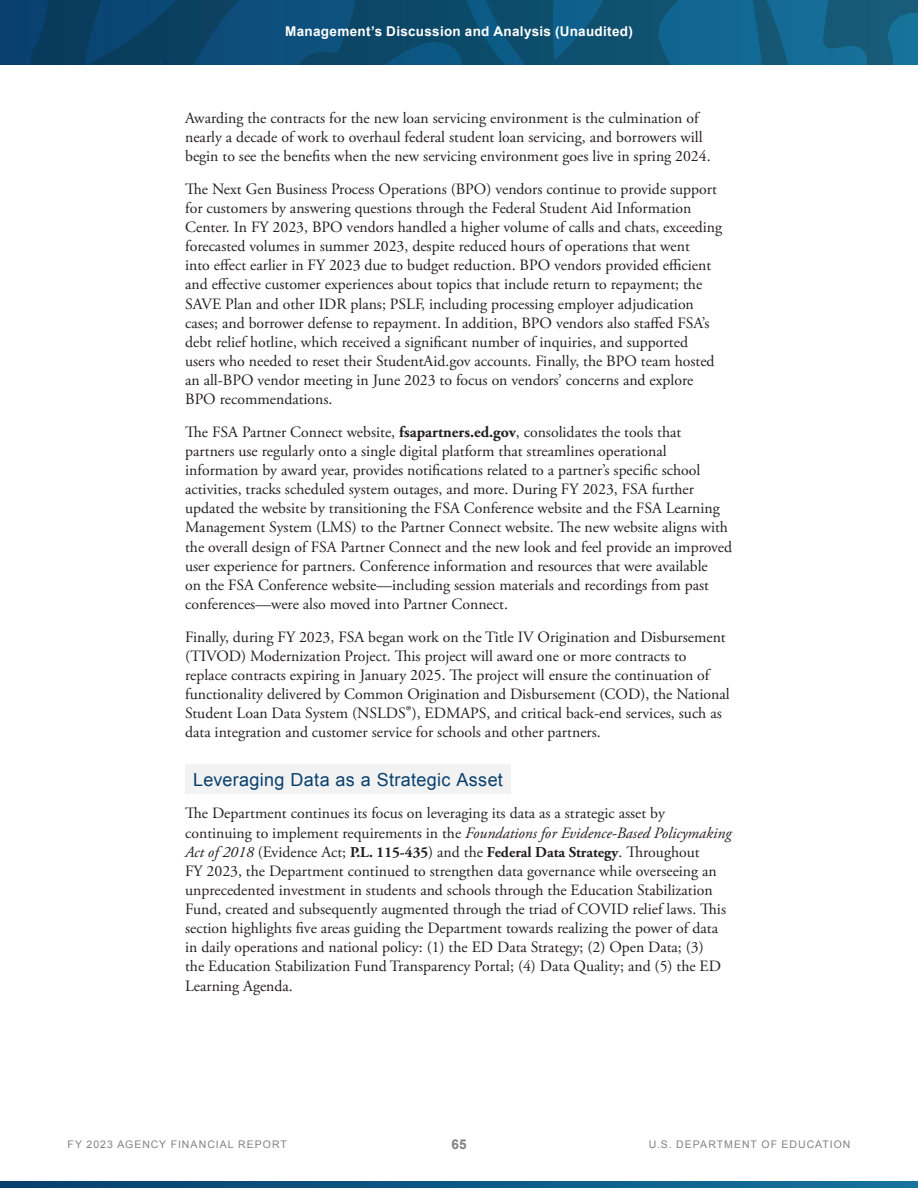
<style>
.page{position:relative;width:918px;height:1188px;background:#fff}
.page>*{position:absolute;margin:0;border:0;box-sizing:border-box;transform-origin:0 0}
.t1{font:18px "Arial";letter-spacing:.02em;color:#09406e}
.t2{font:15.75px/19px "Adobe Garamond Pro";color:#231f20}
.t3{font:700 13.5px "Arial";letter-spacing:.02em;color:#fff}
.t4{font:700 13.5px "Arial";color:#808285}
.t5{font:10.5px "Arial";letter-spacing:.095em;color:#808285}
.s1{font-weight:700}
.s2{font-size:18px}
.s3{font-style:italic}
.s4{font-weight:700;font-size:15px}
</style>
<div class="page">
<svg style="left:0;top:1181px;width:918px;height:7px;background:#0e5885"></svg>
<svg style="left:0;top:0;width:918px;height:65px;background:#0e5176"></svg>
<div style="left:185px;top:765px;width:326px;height:29px;background:#f1f2f1"></div>
<p class="t3" style="left:285px;top:23px;width:349px">Management’s Discussion and Analysis (Unaudited)</p>
<p class="t2" style="left:185px;top:109px;width:527px">Awarding the contracts for the new loan servicing environment is the culmination of nearly a decade of work to overhaul federal student loan servicing, and borrowers will begin to see the benefits when the new servicing environment goes live in spring 2024.</p>
<p class="t2" style="left:185px;top:180px;width:539px">The Next Gen Business Process Operations (BPO) vendors continue to provide support for customers by answering questions through the Federal Student Aid Information Center. In FY 2023, BPO vendors handled a higher volume of calls and chats, exceeding forecasted volumes in summer 2023, despite reduced hours of operations that went<br>into effect earlier in FY 2023 due to budget reduction. BPO vendors provided efficient and effective customer experiences about topics that include return to repayment; the SAVE Plan and other IDR plans; PSLF, including processing employer adjudication cases; and borrower defense to repayment. In addition, BPO vendors also staffed FSA’s debt relief hotline, which received a significant number of inquiries, and supported<br>users who needed to reset their StudentAid.gov accounts. Finally, the BPO team hosted an all-BPO vendor meeting in June 2023 to focus on vendors’ concerns and explore BPO recommendations.</p>
<p class="t2" style="left:185px;top:423px;width:549px">The FSA Partner Connect website, <span class="s1">fsapartners.ed.gov</span>, consolidates the tools that partners use regularly onto a single digital platform that streamlines operational information by award year, provides notifications related to a partner’s specific school activities, tracks scheduled system outages, and more. During FY 2023, FSA further updated the website by transitioning the FSA Conference website and the FSA Learning Management System (LMS) to the Partner Connect website. The new website aligns with the overall design of FSA Partner Connect and the new look and feel provide an improved user experience for partners. Conference information and resources that were available<br>on the FSA Conference website—including session materials and recordings from past conferences—were also moved into Partner Connect.</p>
<p class="t2" style="left:185px;top:628px;width:546px">Finally, during FY 2023, FSA began work on the Title IV Origination and Disbursement (TIVOD) Modernization Project. This project will award one or more contracts to replace contracts expiring in January 2025. The project will ensure the continuation of functionality delivered by Common Origination and Disbursement (COD), the National Student Loan Data System (NSLDS<span class="s2">®</span>), EDMAPS, and critical back-end services, such as data integration and customer service for schools and other partners.</p>
<h3 class="t1" style="left:193px;top:768px;width:311px">Leveraging Data as a Strategic Asset</h3>
<p class="t2" style="left:185px;top:804px;width:548px">The Department continues its focus on leveraging its data as a strategic asset by continuing to implement requirements in the <span class="s3">Foundations for Evidence-Based Policymaking Act of 2018</span> (Evidence Act; <span class="s4">P.L. 115-435</span>) and the <span class="s4">Federal Data Strategy</span>. Throughout<br>FY 2023, the Department continued to strengthen data governance while overseeing an unprecedented investment in students and schools through the Education Stabilization Fund, created and subsequently augmented through the triad of COVID relief laws. This section highlights five areas guiding the Department towards realizing the power of data in daily operations and national policy: (1) the ED Data Strategy; (2) Open Data; (3)<br>the Education Stabilization Fund Transparency Portal; (4) Data Quality; and (5) the ED Learning Agenda.</p>
<p class="t5" style="left:68px;top:1137px;width:221px">FY 2023 AGENCY FINANCIAL REPORT</p>
<p class="t4" style="left:451px;top:1135px;width:17px">65</p>
<p class="t5" style="left:649px;top:1137px;width:203px">U.S. DEPARTMENT OF EDUCATION</p>
</div>
